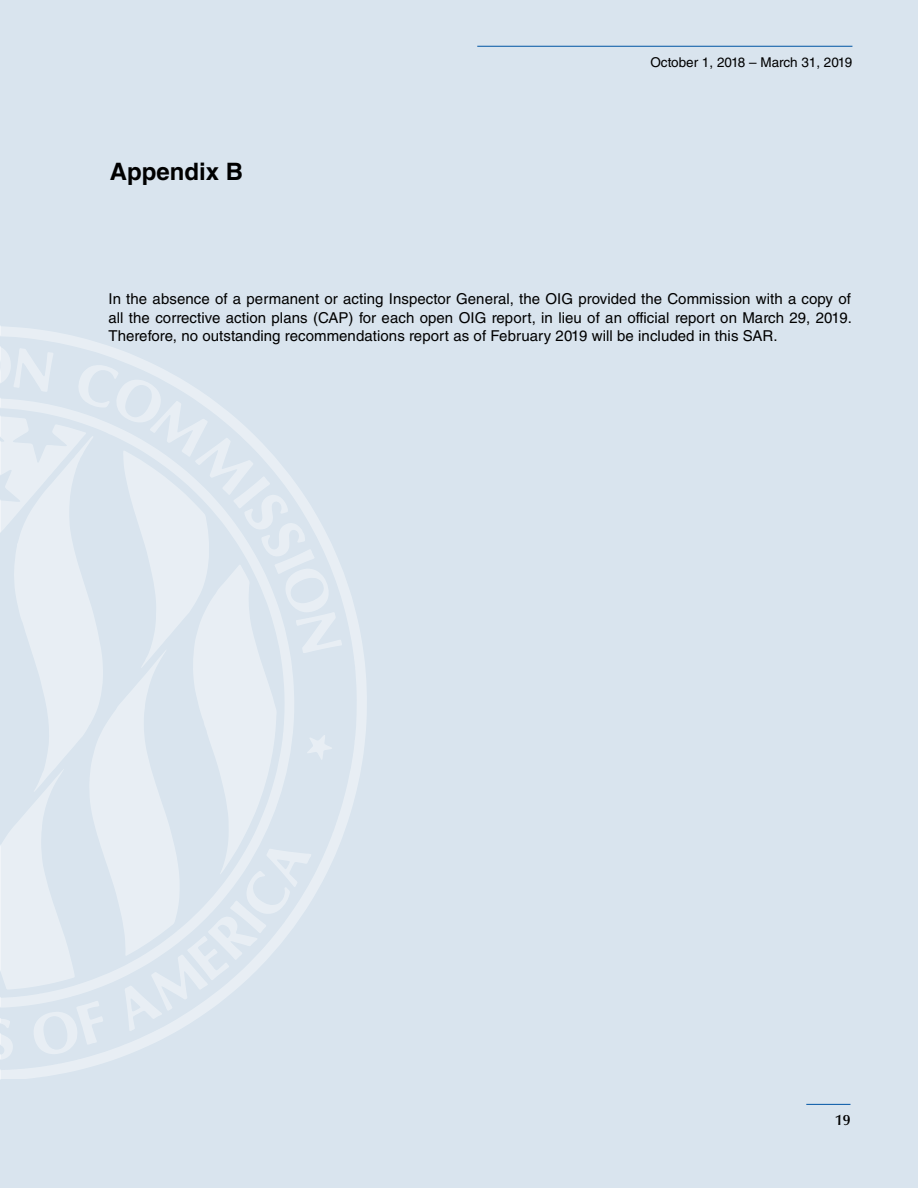
<style>
.page{position:relative;width:918px;height:1188px;background:#d9e4ee}
.page>*{position:absolute;margin:0;border:0;box-sizing:border-box;transform-origin:0 0}
.t1{font:700 24px "Helvetica LT Std";color:#000}
.t2{font:15px/18.8px "Helvetica LT Std";letter-spacing:.005em;color:#000;text-align:justify}
.t3{font:600 15px "Optima LT Std";color:#000}
.t4{font:13.5px "Helvetica LT Std";color:#000}
</style>
<div class="page">
<hr style="left:806px;top:1104px;width:44px;height:1px;background:#0054a4">
<hr style="left:477px;top:46px;width:375px;height:1px;background:#0054a4">
<svg style="left:342px;top:570px;width:25px;height:266px"></svg>
<svg style="left:0;top:326px;width:342px;height:753px"></svg>
<h1 class="t1" style="left:110px;top:157px;width:135px">Appendix B</h1>
<p class="t4" style="left:650px;top:54px;width:203px">October 1, 2018 – March 31, 2019</p>
<p class="t2" style="left:108px;top:289px;width:745px">In the absence of a permanent or acting Inspector General, the OIG provided the Commission with a copy of all the corrective action plans (CAP) for each open OIG report, in lieu of an official report on March 29, 2019.<br>Therefore, no outstanding recommendations report as of February 2019 will be included in this SAR.</p>
<p class="t3" style="left:835px;top:1111px;width:17px">19</p>
<p class="t3" style="left:835px;top:1120px;width:17px">19</p>
</div>
